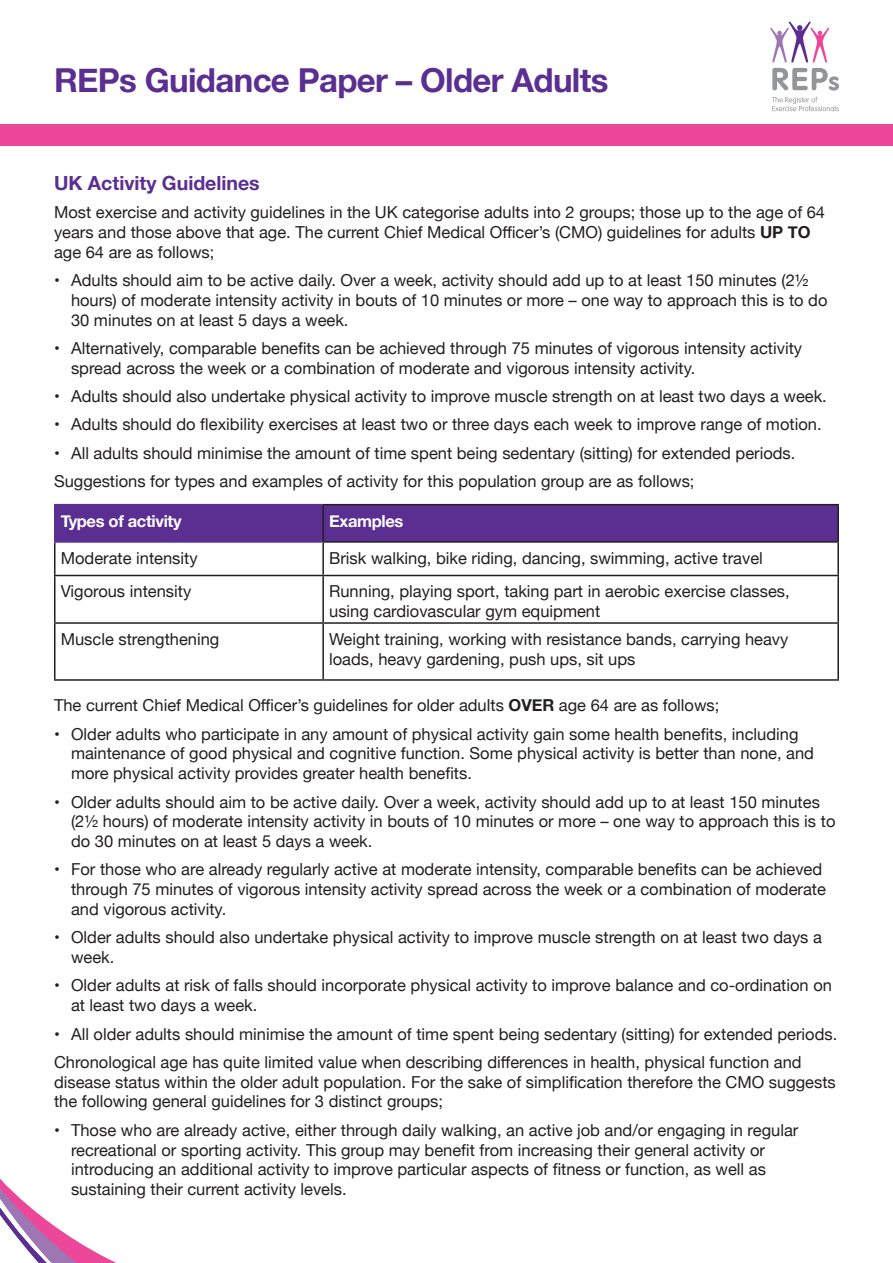
<style>
.page{position:relative;width:893px;height:1263px;background:#fff}
.page>*{position:absolute;margin:0;border:0;box-sizing:border-box;transform-origin:0 0}
.t1{font:700 33px "Helvetica Neue";letter-spacing:-.02em;color:#5b2e91}
.t2{font:700 19.5px "Helvetica Neue";color:#5b2e91}
.t3{font:16.5px/19.8px "Helvetica Neue";color:#231f20}
.t4{font:700 16.5px "Helvetica Neue";letter-spacing:-.02em;color:#fff}
.s1{font-weight:700}
</style>
<div class="page">
<div style="left:0;top:124px;width:893px;height:22px;background:#ed4799"></div>
<svg style="left:772px;top:97px;width:67px;height:14px"></svg>
<svg style="left:770px;top:21px;width:69px;height:70px"></svg>
<div style="left:56px;top:505px;width:781px;height:36px;background:#5b2e91"></div>
<hr style="left:54px;top:543px;width:2px;height:32px;background:#231f20">
<hr style="left:322px;top:543px;width:2px;height:32px;background:#231f20">
<hr style="left:837px;top:543px;width:2px;height:32px;background:#231f20">
<hr style="left:54px;top:575px;width:269px;height:1px;background:#231f20">
<hr style="left:54px;top:576px;width:2px;height:46px;background:#231f20">
<hr style="left:323px;top:575px;width:516px;height:1px;background:#231f20">
<hr style="left:322px;top:576px;width:2px;height:46px;background:#231f20">
<hr style="left:837px;top:576px;width:2px;height:46px;background:#231f20">
<hr style="left:54px;top:622px;width:269px;height:2px;background:#231f20">
<hr style="left:54px;top:624px;width:2px;height:55px;background:#231f20">
<hr style="left:323px;top:622px;width:516px;height:2px;background:#231f20">
<hr style="left:322px;top:624px;width:2px;height:55px;background:#231f20">
<hr style="left:837px;top:624px;width:2px;height:55px;background:#231f20">
<hr style="left:54px;top:679px;width:269px;height:2px;background:#231f20">
<hr style="left:323px;top:679px;width:516px;height:2px;background:#231f20">
<hr style="left:322px;top:505px;width:2px;height:36px;background:#231f20">
<hr style="left:837px;top:505px;width:2px;height:36px;background:#231f20">
<hr style="left:54px;top:504px;width:268px;height:1px;background:#5b2e91">
<hr style="left:54px;top:505px;width:2px;height:36px;background:#5b2e91">
<hr style="left:54px;top:541px;width:268px;height:2px;background:#5b2e91">
<hr style="left:322px;top:504px;width:517px;height:1px;background:#231f20">
<hr style="left:322px;top:541px;width:517px;height:2px;background:#231f20">
<svg style="left:0;top:1179px;width:116px;height:84px"></svg>
<h1 class="t1" style="left:54px;top:54px;width:556px">REPs Guidance Paper – Older Adults</h1>
<p class="t2" style="left:54px;top:168px;width:207px">UK Activity Guidelines</p>
<p class="t3" style="left:54px;top:203px;width:773px">Most exercise and activity guidelines in the UK categorise adults into 2 groups; those up to the age of 64 years and those above that age. The current Chief Medical Officer’s (CMO) guidelines for adults <span class="s1">UP TO </span>age 64 are as follows;</p>
<p class="t3" style="left:71px;top:271px;width:758px;text-indent:-17px">• Adults should aim to be active daily. Over a week, activity should add up to at least 150 minutes (2½ hours) of moderate intensity activity in bouts of 10 minutes or more – one way to approach this is to do<br>30 minutes on at least 5 days a week.</p>
<p class="t3" style="left:71px;top:339px;width:733px;text-indent:-17px">• Alternatively, comparable benefits can be achieved through 75 minutes of vigorous intensity activity spread across the week or a combination of moderate and vigorous intensity activity.</p>
<p class="t3" style="left:54px;top:387px;width:774px">• Adults should also undertake physical activity to improve muscle strength on at least two days a week.</p>
<p class="t3" style="left:54px;top:415px;width:769px">• Adults should do flexibility exercises at least two or three days each week to improve range of motion.</p>
<p class="t3" style="left:54px;top:439px;width:743px;line-height:28.3px">• All adults should minimise the amount of time spent being sedentary (sitting) for extended periods.<br>Suggestions for types and examples of activity for this population group are as follows;</p>
<p class="t4" style="left:61px;top:508px;width:122px">Types of activity</p>
<p class="t4" style="left:329px;top:508px;width:76px">Examples</p>
<p class="t3" style="left:61px;top:549px;width:138px">Moderate intensity</p>
<p class="t3" style="left:329px;top:549px;width:435px">Brisk walking, bike riding, dancing, swimming, active travel</p>
<p class="t3" style="left:61px;top:582px;width:132px">Vigorous intensity</p>
<p class="t3" style="left:329px;top:582px;width:462px">Running, playing sport, taking part in aerobic exercise classes, using cardiovascular gym equipment</p>
<p class="t3" style="left:61px;top:630px;width:160px">Muscle strengthening</p>
<p class="t3" style="left:329px;top:630px;width:461px">Weight training, working with resistance bands, carrying heavy loads, heavy gardening, push ups, sit ups</p>
<p class="t3" style="left:54px;top:696px;width:667px">The current Chief Medical Officer’s guidelines for older adults <span class="s1">OVER</span> age 64 are as follows;</p>
<p class="t3" style="left:71px;top:725px;width:744px;text-indent:-17px">• Older adults who participate in any amount of physical activity gain some health benefits, including maintenance of good physical and cognitive function. Some physical activity is better than none, and more physical activity provides greater health benefits.</p>
<p class="t3" style="left:71px;top:793px;width:766px;text-indent:-17px">• Older adults should aim to be active daily. Over a week, activity should add up to at least 150 minutes (2½ hours) of moderate intensity activity in bouts of 10 minutes or more – one way to approach this is to do 30 minutes on at least 5 days a week.</p>
<p class="t3" style="left:71px;top:861px;width:756px;text-indent:-17px">• For those who are already regularly active at moderate intensity, comparable benefits can be achieved through 75 minutes of vigorous intensity activity spread across the week or a combination of moderate and vigorous activity.</p>
<p class="t3" style="left:71px;top:928px;width:752px;text-indent:-17px">• Older adults should also undertake physical activity to improve muscle strength on at least two days a week.</p>
<p class="t3" style="left:71px;top:977px;width:762px;text-indent:-17px">• Older adults at risk of falls should incorporate physical activity to improve balance and co-ordination on at least two days a week.</p>
<p class="t3" style="left:54px;top:1020px;width:785px;line-height:28.3px">• All older adults should minimise the amount of time spent being sedentary (sitting) for extended periods.<br>Chronological age has quite limited value when describing differences in health, physical function and</p>
<p class="t3" style="left:54px;top:1073px;width:783px">disease status within the older adult population. For the sake of simplification therefore the CMO suggests the following general guidelines for 3 distinct groups;</p>
<p class="t3" style="left:71px;top:1121px;width:729px;text-indent:-17px">• Those who are already active, either through daily walking, an active job and/or engaging in regular recreational or sporting activity. This group may benefit from increasing their general activity or introducing an additional activity to improve particular aspects of fitness or function, as well as sustaining their current activity levels.</p>
</div>
